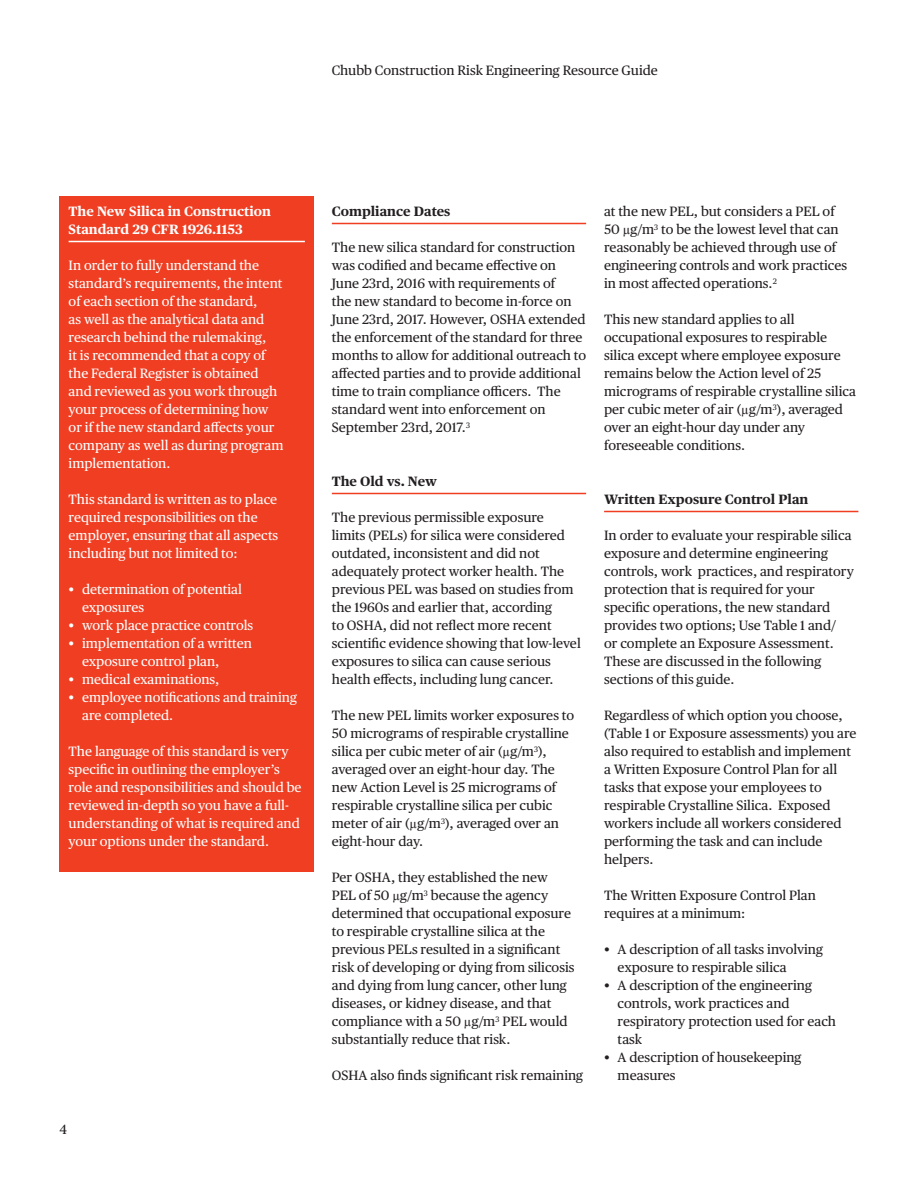
<style>
.page{position:relative;width:918px;height:1188px;background:#fff}
.page>*{position:absolute;margin:0;border:0;box-sizing:border-box;transform-origin:0 0}
.Body_Copy_Black{font:13.5px/18px "Chubb Publico Text";color:#231f20}
.Body_Copy_KO{font:13.5px/18px "Chubb Publico Text";color:#fff}
.Headings_Red_Rule{font:700 13.5px "Chubb Publico Text";color:#231f20}
.Headings_KO___Red_Ru{font:700 13.5px/18px "Chubb Publico Text";color:#fff}
.s1{font-family:"Book Antiqua"}
</style>
<div class="page">
<hr style="left:332px;top:223px;width:254px;height:1px;background:#ef3e22">
<hr style="left:332px;top:493px;width:254px;height:1px;background:#ef3e22">
<hr style="left:604px;top:511px;width:254px;height:1px;background:#ef3e22">
<div style="left:60px;top:196px;width:254px;height:676px;background:#ef3e22"></div>
<hr style="left:69px;top:241px;width:236px;height:1px;background:#fff">
<p class="Body_Copy_Black" style="left:332px;top:61px;width:328px">Chubb Construction Risk Engineering Resource Guide</p>
<p class="Headings_KO___Red_Ru" style="left:69px;top:201px;width:204px">The New Silica in Construction<br>Standard 29 CFR 1926.1153</p>
<p class="Body_Copy_KO" style="left:69px;top:255px;width:216px">In order to fully understand the standard’s requirements, the intent of each section of the standard,<br>as well as the analytical data and research behind the rulemaking,<br>it is recommended that a copy of the Federal Register is obtained and reviewed as you work through your process of determining how or if the new standard affects your company as well as during program implementation.</p>
<p class="Body_Copy_KO" style="left:69px;top:489px;width:211px">This standard is written as to place required responsibilities on the employer, ensuring that all aspects including but not limited to:</p>
<p class="Body_Copy_KO" style="left:82px;top:579px;width:161px;text-indent:-14px">• determination of potential exposures</p>
<p class="Body_Copy_KO" style="left:69px;top:615px;width:186px">• work place practice controls</p>
<p class="Body_Copy_KO" style="left:82px;top:633px;width:171px;text-indent:-14px">• implementation of a written exposure control plan,</p>
<p class="Body_Copy_KO" style="left:69px;top:669px;width:152px">• medical examinations,</p>
<p class="Body_Copy_KO" style="left:82px;top:687px;width:216px;text-indent:-14px">• employee notifications and training are completed.</p>
<p class="Body_Copy_KO" style="left:69px;top:741px;width:234px">The language of this standard is very specific in outlining the employer’s role and responsibilities and should be reviewed in-depth so you have a full&shy;understanding of what is required and your options under the standard.</p>
<p class="Body_Copy_Black" style="left:60px;top:1119px;width:9px">4</p>
<p class="Headings_Red_Rule" style="left:332px;top:201px;width:120px">Compliance Dates</p>
<p class="Body_Copy_Black" style="left:332px;top:237px;width:256px">The new silica standard for construction was codified and became effective on June 23rd, 2016 with requirements of<br>the new standard to become in-force on June 23rd, 2017. However, OSHA extended the enforcement of the standard for three months to allow for additional outreach to affected parties and to provide additional time to train compliance officers. The standard went into enforcement on September 23rd, 2017.<sup>3</sup></p>
<p class="Headings_Red_Rule" style="left:332px;top:471px;width:107px">The Old vs. New</p>
<p class="Body_Copy_Black" style="left:332px;top:507px;width:250px">The previous permissible exposure limits (PELs) for silica were considered outdated, inconsistent and did not adequately protect worker health. The previous PEL was based on studies from the 1960s and earlier that, according<br>to OSHA, did not reflect more recent scientific evidence showing that low-level exposures to silica can cause serious health effects, including lung cancer.</p>
<p class="Body_Copy_Black" style="left:332px;top:705px;width:244px">The new PEL limits worker exposures to 50 micrograms of respirable crystalline silica per cubic meter of air (<span class="s1">µ</span>g/m<sup>3</sup>), averaged over an eight-hour day. The new Action Level is 25 micrograms of respirable crystalline silica per cubic meter of air (<span class="s1">µ</span>g/m<sup>3</sup>), averaged over an eight-hour day.</p>
<p class="Body_Copy_Black" style="left:332px;top:867px;width:244px">Per OSHA, they established the new PEL of 50 <span class="s1">µ</span>g/m<sup>3</sup> because the agency determined that occupational exposure to respirable crystalline silica at the previous PELs resulted in a significant risk of developing or dying from silicosis and dying from lung cancer, other lung diseases, or kidney disease, and that compliance with a 50 <span class="s1">µ</span>g/m<sup>3</sup> PEL would substantially reduce that risk.</p>
<p class="Body_Copy_Black" style="left:332px;top:1065px;width:253px">OSHA also finds significant risk remaining</p>
<p class="Body_Copy_Black" style="left:604px;top:201px;width:245px">at the new PEL, but considers a PEL of 50 <span class="s1">µ</span>g/m<sup>3</sup> to be the lowest level that can reasonably be achieved through use of engineering controls and work practices in most affected operations.<sup>2</sup></p>
<p class="Body_Copy_Black" style="left:604px;top:309px;width:254px">This new standard applies to all occupational exposures to respirable silica except where employee exposure remains below the Action level of 25 micrograms of respirable crystalline silica per cubic meter of air (<span class="s1">µ</span>g/m<sup>3</sup>), averaged over an eight-hour day under any foreseeable conditions.</p>
<p class="Headings_Red_Rule" style="left:604px;top:489px;width:206px">Written Exposure Control Plan</p>
<p class="Body_Copy_Black" style="left:604px;top:525px;width:251px">In order to evaluate your respirable silica exposure and determine engineering controls, work practices, and respiratory protection that is required for your specific operations, the new standard provides two options; Use Table 1 and/<br>or complete an Exposure Assessment.<br>These are discussed in the following sections of this guide.</p>
<p class="Body_Copy_Black" style="left:604px;top:705px;width:254px">Regardless of which option you choose, (Table 1 or Exposure assessments) you are also required to establish and implement a Written Exposure Control Plan for all tasks that expose your employees to respirable Crystalline Silica. Exposed workers include all workers considered performing the task and can include helpers.</p>
<p class="Body_Copy_Black" style="left:604px;top:885px;width:213px">The Written Exposure Control Plan requires at a minimum:</p>
<p class="Body_Copy_Black" style="left:618px;top:939px;width:207px;text-indent:-14px">• A description of all tasks involving exposure to respirable silica</p>
<p class="Body_Copy_Black" style="left:618px;top:975px;width:220px;text-indent:-14px">• A description of the engineering controls, work practices and respiratory protection used for each task</p>
<p class="Body_Copy_Black" style="left:618px;top:1047px;width:185px;text-indent:-14px">• A description of housekeeping measures</p>
</div>
